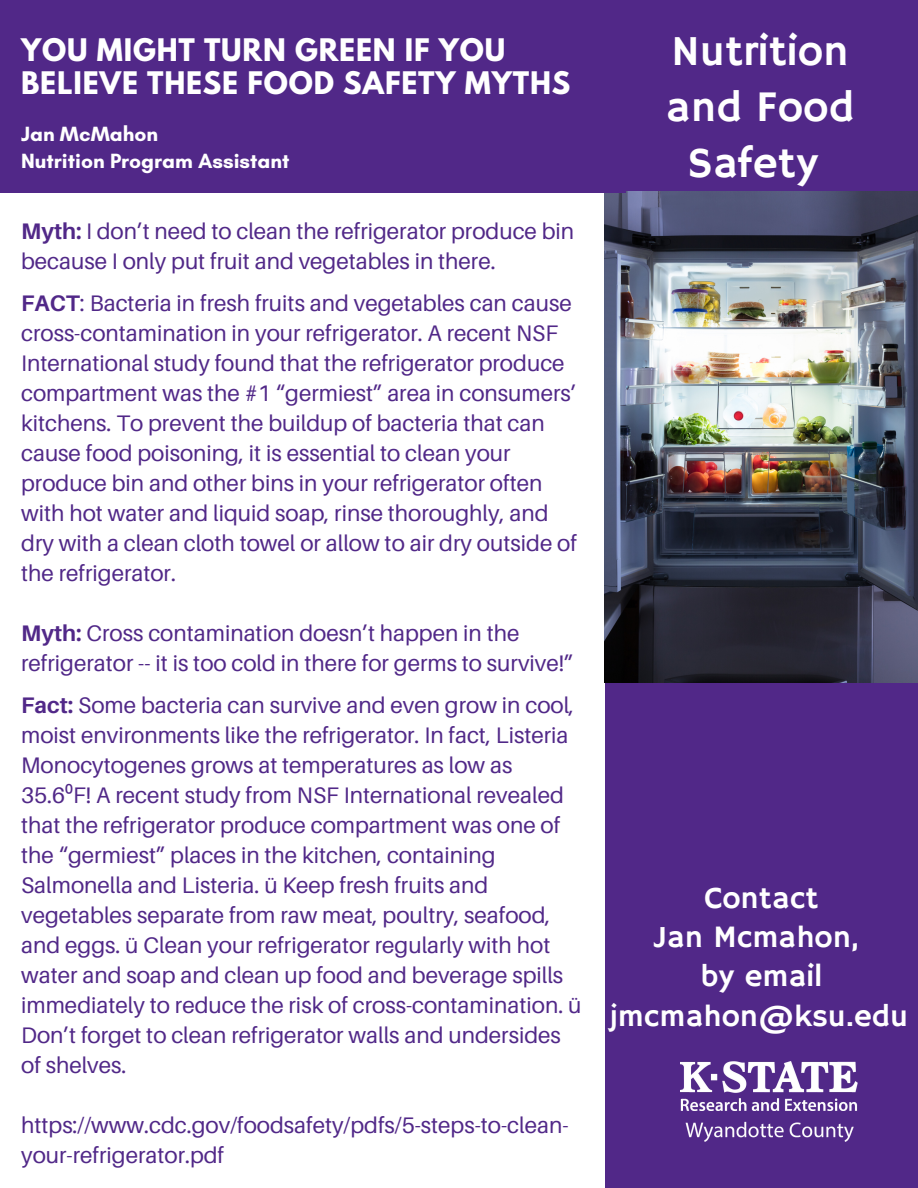
<style>
.page{position:relative;width:918px;height:1188px;background:#fff}
.page>*{position:absolute;margin:0;border:0;box-sizing:border-box;transform-origin:0 0}
.t1{font:43.5px/56.2px "Hammersmith One";color:#fff;text-align:center}
.t2{font:31.05px/39.3px "Hammersmith One";color:#fff;text-align:center}
.t3{font:700 27.6px/33.8px "League Spartan";letter-spacing:.03em;color:#fff}
.t4{font:22.5px/30px "Aileron";color:#512888}
.t5{font:700 21px/27px "Glacial Indifference";color:#fff}
.s1{font-weight:700}
.s2{font-family:"Noto Sans"}
</style>
<div class="page">
<div style="left:605px;top:0;width:313px;height:1188px;background:#512888"></div>
<img style="left:605px;top:192px;width:312px;height:490px">
<div style="left:0;top:0;width:626px;height:192px;background:#512888"></div>
<img style="left:681px;top:1062px;width:177px;height:48px">
<img style="left:681px;top:1103px;width:173px;height:39px">
<p class="t3" style="left:21px;top:36px;width:551px">YOU MIGHT TURN GREEN IF YOU<br>BELIEVE THESE FOOD SAFETY MYTHS</p>
<p class="t5" style="left:21px;top:120px;width:270px">Jan McMahon<br>Nutrition Program Assistant</p>
<p class="t4" style="left:21px;top:216px;width:555px"><span class="s1">Myth:</span> I don’t need to clean the refrigerator produce bin because I only put fruit and vegetables in there.</p>
<p class="t4" style="left:21px;top:288px;width:557px"><span class="s1">FACT</span>: Bacteria in fresh fruits and vegetables can cause cross-contamination in your refrigerator. A recent NSF International study found that the refrigerator produce compartment was the #1 “germiest” area in consumers’ kitchens. To prevent the buildup of bacteria that can cause food poisoning, it is essential to clean your produce bin and other bins in your refrigerator often with hot water and liquid soap, rinse thoroughly, and dry with a clean cloth towel or allow to air dry outside of the refrigerator.</p>
<p class="t4" style="left:21px;top:618px;width:554px"><span class="s1">Myth:</span> Cross contamination doesn’t happen in the refrigerator -- it is too cold in there for germs to survive!”</p>
<p class="t4" style="left:21px;top:690px;width:562px"><span class="s1">Fact:</span> Some bacteria can survive and even grow in cool, moist environments like the refrigerator. In fact, Listeria Monocytogenes grows at temperatures as low as 35.6<span class="s2">⁰</span>F! A recent study from NSF International revealed that the refrigerator produce compartment was one of the “germiest” places in the kitchen, containing Salmonella and Listeria. ü Keep fresh fruits and vegetables separate from raw meat, poultry, seafood, and eggs. ü Clean your refrigerator regularly with hot water and soap and clean up food and beverage spills immediately to reduce the risk of cross-contamination. ü Don’t forget to clean refrigerator walls and undersides of shelves.</p>
<p class="t4" style="left:21px;top:1110px;width:549px">https://www.cdc.gov/foodsafety/pdfs/5-steps-to-clean&shy;your-refrigerator.pdf</p>
<h1 class="t1" style="left:666px;top:25px;width:190px">Nutrition and Food<br>Safety</h1>
<h2 class="t2" style="left:610px;top:879px;width:300px">Contact<br>Jan Mcmahon,<br>by email jmcmahon@ksu.edu</h2>
</div>
